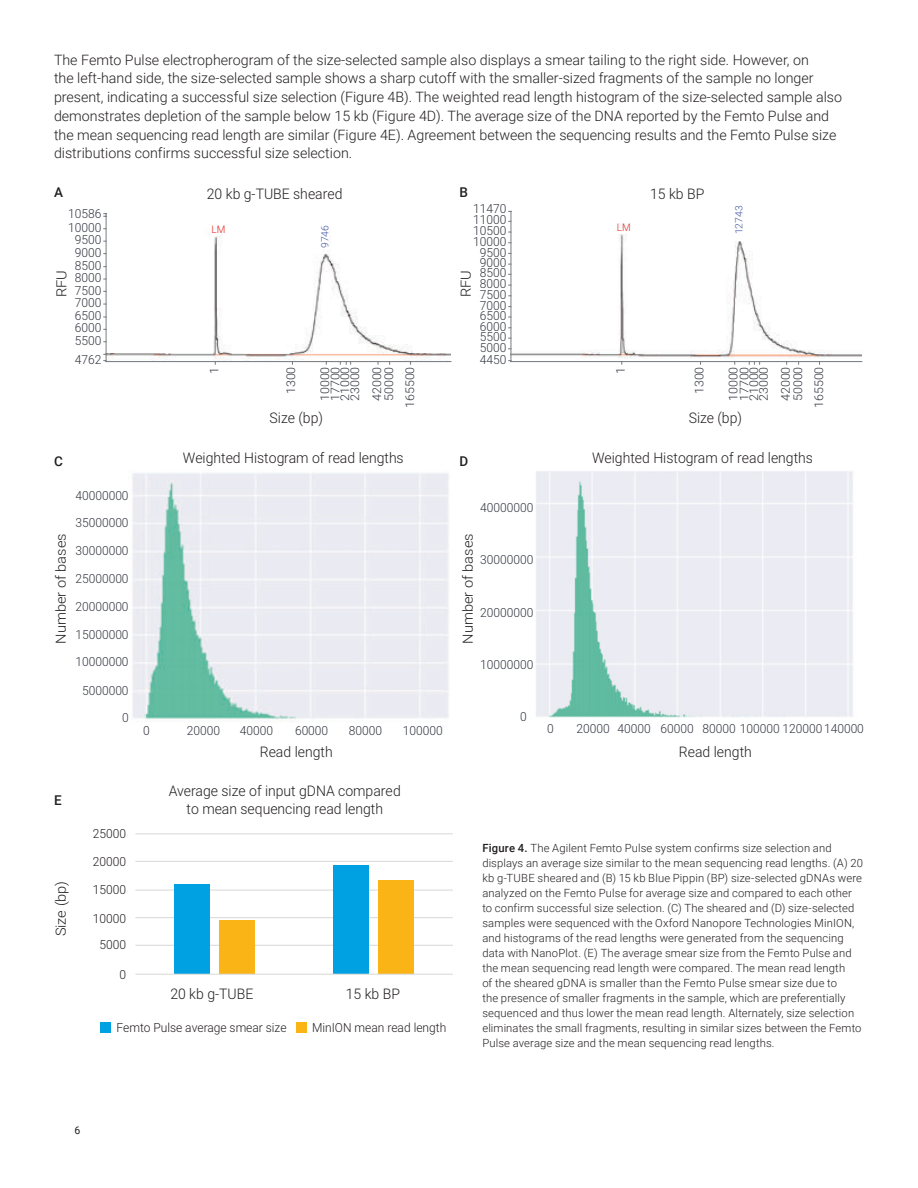
<style>
.page{position:relative;width:918px;height:1188px;background:#fff}
.page>*{position:absolute;margin:0;border:0;box-sizing:border-box;transform-origin:0 0}
.t1{font:300 14.55px/17.5px "Roboto";color:#231f20;text-align:center;scale:.96 1}
.DATA_subhead{font:300 14.25px/18.8px "Roboto";color:#231f20}
.t2{font:300 13.95px "Roboto";color:#231f20;scale:1.04 1}
.DATA_photo_caption{font:500 13.5px "Roboto";color:#231f20}
.t3{font:300 12.6px/10.6px "Roboto";color:#323640;text-align:justify;scale:.96 1}
.t4{font:300 12.6px/27.3px "Roboto";color:#231f20;scale:.96 1}
.t5{font:300 12px/9.9px "Roboto";color:#323640;scale:1.04 1}
.DATA_caption{font:300 11.25px/15px "Roboto";letter-spacing:.01em;color:#231f20}
.t6{font:300 10.5px "Roboto";color:#e72621;scale:.96 1}
.t7{font:10.5px "Roboto";color:#231f20}
.t8{font:300 10.05px "Roboto";color:#4457a6;scale:1.04 1}
.s1{font-weight:500}
</style>
<div class="page">
<img style="left:107px;top:227px;width:344px;height:134px">
<hr style="left:106px;top:214px;width:1px;height:148px;background:#787d83">
<hr style="left:106px;top:361px;width:345px;height:1px;background:#787d83">
<svg style="left:340px;top:362px;width:11px;height:2px"></svg>
<div style="left:211px;top:230px;width:9px;height:6px;background:#fff"></div>
<div style="left:320px;top:231px;width:9px;height:17px;background:#fff"></div>
<img style="left:511px;top:210px;width:351px;height:151px">
<hr style="left:510px;top:211px;width:1px;height:151px;background:#787d83">
<hr style="left:511px;top:361px;width:351px;height:1px;background:#787d83">
<svg style="left:749px;top:362px;width:11px;height:2px"></svg>
<div style="left:618px;top:228px;width:9px;height:6px;background:#fff"></div>
<div style="left:734px;top:217px;width:9px;height:17px;background:#fff"></div>
<img style="left:132px;top:473px;width:317px;height:249px">
<img style="left:536px;top:471px;width:317px;height:247px">
<hr style="left:135px;top:833px;width:318px;height:1px;background:#d8d9d7">
<hr style="left:135px;top:861px;width:318px;height:1px;background:#d8d9d7">
<hr style="left:135px;top:890px;width:318px;height:1px;background:#d8d9d7">
<hr style="left:135px;top:917px;width:318px;height:1px;background:#d8d9d7">
<hr style="left:135px;top:945px;width:318px;height:1px;background:#d8d9d7">
<div style="left:174px;top:885px;width:36px;height:89px;background:#00a1e3"></div>
<div style="left:100px;top:1022px;width:10px;height:11px;background:#00a1e3"></div>
<div style="left:296px;top:1022px;width:10px;height:11px;background:#fbb416"></div>
<div style="left:220px;top:920px;width:35px;height:54px;background:#fbb416"></div>
<div style="left:333px;top:866px;width:35px;height:108px;background:#00a1e3"></div>
<div style="left:378px;top:881px;width:36px;height:93px;background:#fbb416"></div>
<hr style="left:135px;top:974px;width:318px;height:1px;background:#d8d9d7">
<p class="DATA_subhead" style="left:54px;top:50px;width:790px">The Femto Pulse electropherogram of the size-selected sample also displays a smear tailing to the right side. However, on<br>the left-hand side, the size-selected sample shows a sharp cutoff with the smaller-sized fragments of the sample no longer present, indicating a successful size selection (Figure 4B). The weighted read length histogram of the size-selected sample also demonstrates depletion of the sample below 15 kb (Figure 4D). The average size of the DNA reported by the Femto Pulse and the mean sequencing read length are similar (Figure 4E). Agreement between the sequencing results and the Femto Pulse size distributions confirms successful size selection.</p>
<p class="DATA_photo_caption" style="left:54px;top:183px;width:10px">A</p>
<p class="t3" style="left:68px;top:205px;width:36px;line-height:14.2px">10586<br>10000</p>
<p class="t3" style="left:75px;top:233px;width:29px;line-height:12.6px">9500<br>9000<br>8500<br>8000<br>7500<br>7000<br>6500<br>6000<br>5500</p>
<p class="t3" style="left:75px;top:353px;width:29px">4762</p>
<p class="t2" style="left:52px;top:297px;width:28px;rotate:-90deg">RFU</p>
<p class="DATA_photo_caption" style="left:54px;top:452px;width:10px">C</p>
<p class="t2" style="left:51px;top:644px;width:108px;rotate:-90deg">Number of bases</p>
<p class="t3" style="left:75px;top:489px;width:57px">40000000</p>
<p class="t3" style="left:75px;top:517px;width:57px">35000000</p>
<p class="t3" style="left:75px;top:545px;width:57px">30000000</p>
<p class="t3" style="left:75px;top:573px;width:57px">25000000</p>
<p class="t3" style="left:75px;top:593px;width:57px;line-height:27.5px">20000000<br>15000000<br>10000000</p>
<p class="t3" style="left:82px;top:677px;width:50px;line-height:27px;text-align:right">5000000<br>0</p>
<p class="DATA_photo_caption" style="left:54px;top:791px;width:9px">E</p>
<p class="DATA_photo_caption" style="left:460px;top:183px;width:10px">B</p>
<p class="t1" style="left:207px;top:185px;width:143px">20 kb g-TUBE sheared</p>
<p class="t1" style="left:650px;top:185px;width:58px">15 kb BP</p>
<p class="t3" style="left:473px;top:203px;width:36px">11470</p>
<p class="t3" style="left:473px;top:236px;width:36px">10000</p>
<p class="t3" style="left:473px;top:214px;width:36px">11000</p>
<p class="t3" style="left:480px;top:246px;width:29px">9500<br>9000<br>8500<br>8000<br>7500<br>7000<br>6500<br>6000<br>5500<br>5000</p>
<p class="t3" style="left:480px;top:353px;width:29px">4450</p>
<p class="t6" style="left:617px;top:220px;width:16px">LM</p>
<p class="t6" style="left:212px;top:222px;width:16px">LM</p>
<p class="t8" style="left:318px;top:248px;width:24px;rotate:-90deg">9746</p>
<p class="t3" style="left:473px;top:225px;width:36px">10500</p>
<p class="t2" style="left:456px;top:297px;width:28px;rotate:-90deg">RFU</p>
<p class="t8" style="left:732px;top:234px;width:29px;rotate:-90deg">12743</p>
<p class="t5" style="left:319px;top:401px;width:35px;text-align:justify;rotate:-90deg">10000<br>17700<br>21000<br>23000</p>
<p class="t5" style="left:372px;top:401px;width:35px;rotate:-90deg">42000</p>
<p class="t5" style="left:404px;top:408px;width:42px;rotate:-90deg">165500</p>
<p class="t5" style="left:384px;top:401px;width:35px;rotate:-90deg">50000</p>
<p class="t5" style="left:209px;top:374px;width:8px;rotate:-90deg">1</p>
<p class="t5" style="left:286px;top:394px;width:28px;rotate:-90deg">1300</p>
<p class="t1" style="left:270px;top:409px;width:57px">Size (bp)</p>
<p class="t5" style="left:727px;top:401px;width:35px;line-height:10.9px;rotate:-90deg">10000<br>17700</p>
<p class="t5" style="left:748px;top:401px;width:35px;rotate:-90deg">21000<br>23000</p>
<p class="t5" style="left:780px;top:401px;width:35px;rotate:-90deg">42000</p>
<p class="t5" style="left:813px;top:408px;width:42px;rotate:-90deg">165500</p>
<p class="t5" style="left:793px;top:401px;width:35px;rotate:-90deg">50000</p>
<p class="t5" style="left:615px;top:374px;width:8px;rotate:-90deg">1</p>
<p class="t5" style="left:694px;top:394px;width:28px;rotate:-90deg">1300</p>
<p class="t1" style="left:689px;top:409px;width:57px">Size (bp)</p>
<p class="t1" style="left:183px;top:448px;width:231px">Weighted Histogram of read lengths</p>
<p class="t1" style="left:592px;top:448px;width:231px">Weighted Histogram of read lengths</p>
<p class="t3" style="left:480px;top:502px;width:57px">40000000</p>
<p class="t2" style="left:458px;top:644px;width:108px;rotate:-90deg">Number of bases</p>
<p class="DATA_photo_caption" style="left:460px;top:452px;width:10px">D</p>
<p class="t3" style="left:480px;top:553px;width:57px">30000000</p>
<p class="t3" style="left:480px;top:606px;width:57px">20000000</p>
<p class="t3" style="left:480px;top:659px;width:57px">10000000</p>
<p class="t3" style="left:295px;top:724px;width:36px">60000</p>
<p class="t3" style="left:349px;top:724px;width:36px">80000</p>
<p class="t3" style="left:403px;top:724px;width:43px">100000</p>
<p class="t3" style="left:143px;top:724px;width:8px">0</p>
<p class="t3" style="left:187px;top:724px;width:36px">20000</p>
<p class="t3" style="left:240px;top:724px;width:36px">40000</p>
<p class="t1" style="left:260px;top:742px;width:77px">Read length</p>
<p class="t1" style="left:169px;top:782px;width:243px">Average size of input gDNA compared to mean sequencing read length</p>
<p class="t3" style="left:520px;top:710px;width:8px">0</p>
<p class="t3" style="left:547px;top:723px;width:8px">0</p>
<p class="t3" style="left:577px;top:723px;width:79px">20000 40000</p>
<p class="t3" style="left:660px;top:723px;width:214px">60000 80000 100000 120000 140000</p>
<p class="t1" style="left:679px;top:742px;width:77px">Read length</p>
<p class="t2" style="left:51px;top:936px;width:55px;rotate:-90deg">Size (bp)</p>
<p class="t4" style="left:93px;top:820px;width:36px">25000<br>20000</p>
<p class="t4" style="left:93px;top:876px;width:36px">15000</p>
<p class="t4" style="left:93px;top:904px;width:36px">10000</p>
<p class="t4" style="left:99px;top:931px;width:29px">5000</p>
<p class="t4" style="left:119px;top:960px;width:8px">0</p>
<p class="t1" style="left:170px;top:984px;width:88px">20 kb g-TUBE</p>
<p class="t1" style="left:346px;top:984px;width:58px">15 kb BP</p>
<p class="t4" style="left:117px;top:1013px;width:179px">Femto Pulse average smear size</p>
<p class="t4" style="left:312px;top:1013px;width:141px">MinION mean read length</p>
<p class="t7" style="left:75px;top:1123px;width:7px">6</p>
<p class="DATA_caption" style="left:482px;top:840px;width:382px"><span class="s1">Figure 4.</span> The Agilent Femto Pulse system confirms size selection and displays an average size similar to the mean sequencing read lengths. (A) 20 kb g-TUBE sheared and (B) 15 kb Blue Pippin (BP) size-selected gDNAs were analyzed on the Femto Pulse for average size and compared to each other to confirm successful size selection. (C) The sheared and (D) size-selected samples were sequenced with the Oxford Nanopore Technologies MinION, and histograms of the read lengths were generated from the sequencing data with NanoPlot. (E) The average smear size from the Femto Pulse and the mean sequencing read length were compared. The mean read length<br>of the sheared gDNA is smaller than the Femto Pulse smear size due to<br>the presence of smaller fragments in the sample, which are preferentially sequenced and thus lower the mean read length. Alternately, size selection eliminates the small fragments, resulting in similar sizes between the Femto Pulse average size and the mean sequencing read lengths.</p>
</div>
